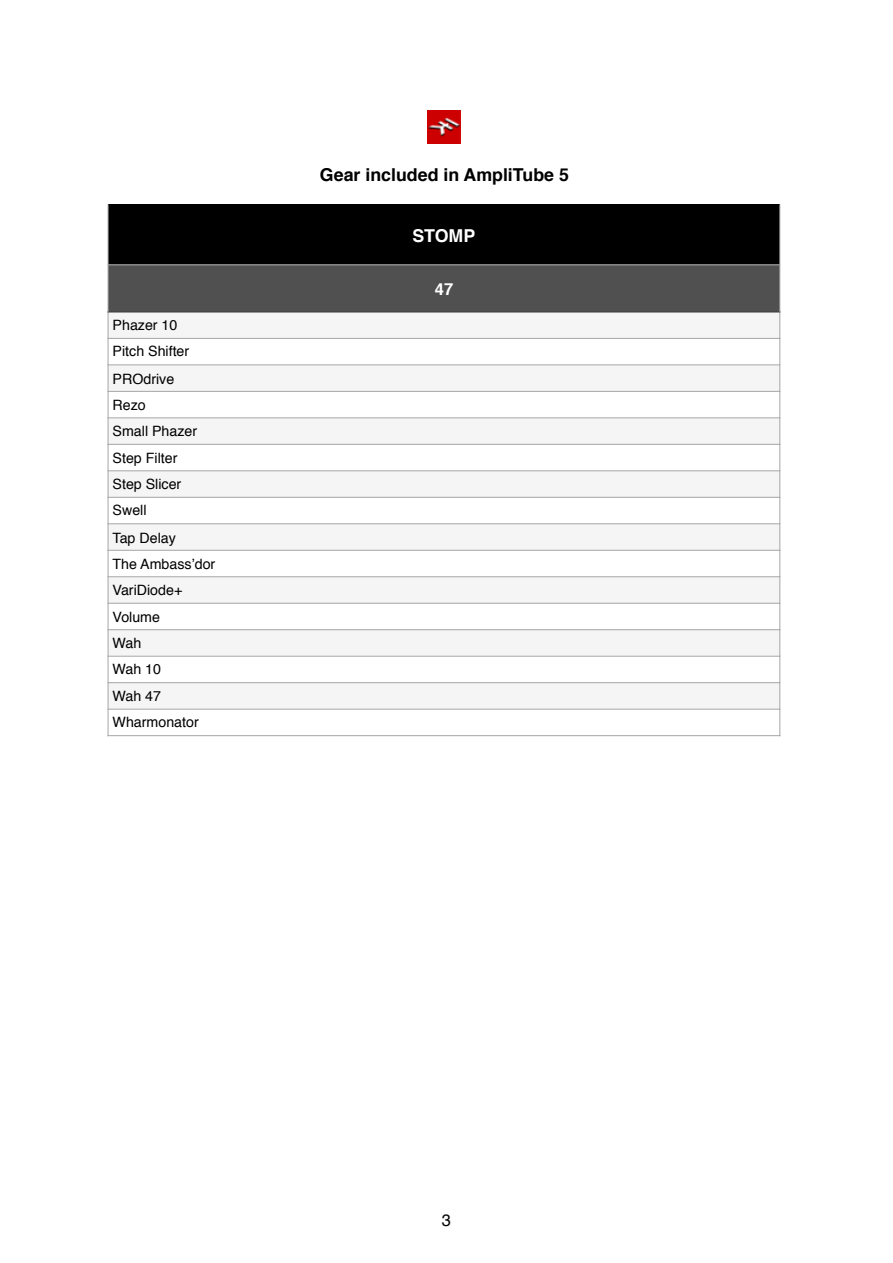
<style>
.page{position:relative;width:893px;height:1263px;background:#fff}
.page>*{position:absolute;margin:0;border:0;box-sizing:border-box;transform-origin:0 0}
.t1{font:700 17.7px "Helvetica";color:#000}
.t2{font:700 17.7px "Helvetica";color:#fff}
.t3{font:700 16.65px "Helvetica";color:#fff}
.t4{font:16.35px "Helvetica";color:#000}
.t5{font:14.25px/26.4px "Helvetica";color:#000}
</style>
<div class="page">
<div style="left:108px;top:312px;width:672px;height:26px;background:#f5f5f5"></div>
<div style="left:108px;top:365px;width:672px;height:26px;background:#f5f5f5"></div>
<div style="left:108px;top:418px;width:672px;height:26px;background:#f5f5f5"></div>
<div style="left:108px;top:471px;width:672px;height:26px;background:#f5f5f5"></div>
<div style="left:108px;top:524px;width:672px;height:26px;background:#f5f5f5"></div>
<div style="left:108px;top:577px;width:672px;height:26px;background:#f5f5f5"></div>
<div style="left:108px;top:630px;width:672px;height:26px;background:#f5f5f5"></div>
<div style="left:108px;top:683px;width:672px;height:26px;background:#f5f5f5"></div>
<hr style="left:107px;top:338px;width:673px;height:1px;background:#a6a6a6">
<hr style="left:107px;top:365px;width:673px;height:1px;background:#a6a6a6">
<hr style="left:107px;top:391px;width:673px;height:1px;background:#a6a6a6">
<hr style="left:107px;top:418px;width:673px;height:1px;background:#a6a6a6">
<hr style="left:107px;top:444px;width:673px;height:1px;background:#a6a6a6">
<hr style="left:107px;top:471px;width:673px;height:1px;background:#a6a6a6">
<hr style="left:107px;top:497px;width:673px;height:1px;background:#a6a6a6">
<hr style="left:107px;top:523px;width:673px;height:1px;background:#a6a6a6">
<hr style="left:107px;top:550px;width:673px;height:1px;background:#a6a6a6">
<hr style="left:107px;top:576px;width:673px;height:1px;background:#a6a6a6">
<hr style="left:107px;top:603px;width:673px;height:1px;background:#a6a6a6">
<hr style="left:107px;top:629px;width:673px;height:1px;background:#a6a6a6">
<hr style="left:107px;top:656px;width:673px;height:1px;background:#a6a6a6">
<hr style="left:107px;top:682px;width:673px;height:1px;background:#a6a6a6">
<hr style="left:107px;top:709px;width:673px;height:1px;background:#a6a6a6">
<hr style="left:107px;top:312px;width:673px;height:1px;background:#a6a6a6">
<hr style="left:108px;top:311px;width:1px;height:425px;background:#a6a6a6">
<hr style="left:780px;top:311px;width:1px;height:425px;background:#a6a6a6">
<hr style="left:107px;top:735px;width:673px;height:1px;background:#a6a6a6">
<img style="left:427px;top:110px;width:34px;height:34px">
<div style="left:108px;top:204px;width:672px;height:61px;background:#000"></div>
<div style="left:108px;top:265px;width:672px;height:47px;background:#505050"></div>
<hr style="left:107px;top:265px;width:673px;height:1px;background:#a6a6a6">
<hr style="left:107px;top:311px;width:673px;height:1px;background:#404040">
<hr style="left:108px;top:204px;width:1px;height:108px;background:#a6a6a6">
<hr style="left:780px;top:204px;width:1px;height:108px;background:#a6a6a6">
<p class="t5" style="left:113px;top:313px;width:104px">Phazer 10<br>Pitch Shifter<br>PROdrive<br>Rezo<br>Small Phazer<br>Step Filter<br>Step Slicer<br>Swell<br>Tap Delay<br>The Ambass’dor<br>VariDiode+<br>Volume<br>Wah<br>Wah 10<br>Wah 47<br>Wharmonator</p>
<p class="t1" style="left:320px;top:161px;width:250px">Gear included in AmpliTube 5</p>
<p class="t2" style="left:412px;top:221px;width:64px">STOMP</p>
<p class="t3" style="left:435px;top:276px;width:20px">47</p>
<p class="t4" style="left:442px;top:1207px;width:11px">3</p>
</div>
